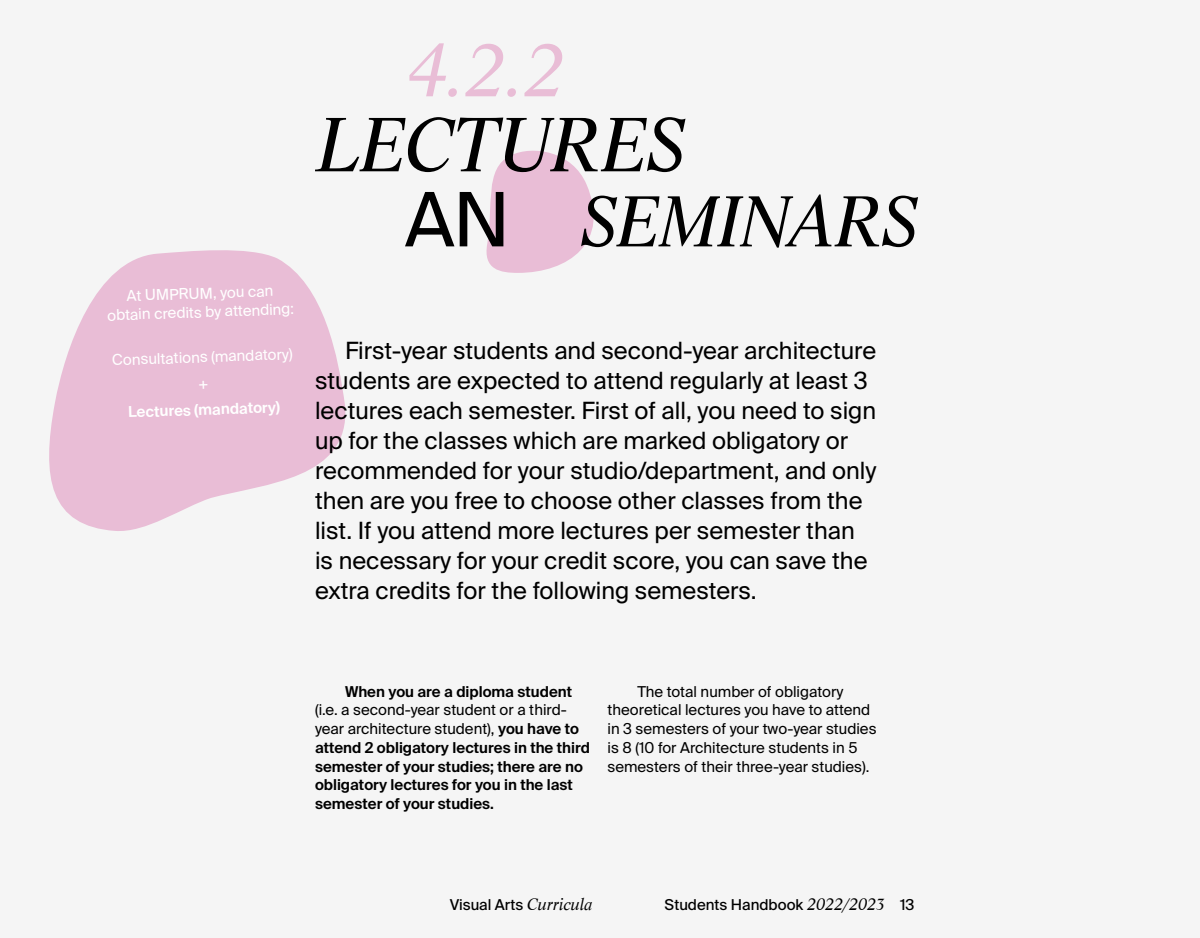
<style>
.page{position:relative;width:1200px;height:938px;background:#f5f5f5}
.page>*{position:absolute;margin:0;border:0;box-sizing:border-box;transform-origin:0 0}
.t1{font:italic 80px "Life T";letter-spacing:-.02em;color:#000}
.t2{font:italic 80px "Life T";color:#e9bdd6}
.t3{font:italic 75px "Life T";letter-spacing:-.04em;color:#000}
.t4{font:23.75px/30px "Suisse Intl";color:#000}
.t5{font:600 15px/18.8px "Suisse Intl";color:#000}
.t6{font:15px/18.8px "Suisse Intl";color:#000}
.t7{font:15px/18.8px "Suisse Intl";color:#fff;text-align:center}
.t8{font:15px "Suisse Intl";color:#000}
.t9{font:600 15px "Suisse Intl";color:#fff}
.s1{font-family:"Suisse Intl";font-style:normal}
.s2{font-family:"Suisse Intl";font-style:normal;color:#e9bdd6}
.s3{font-weight:400}
.s4{font-family:"Life T";font-style:italic;font-size:17.5px}
</style>
<div class="page">
<svg style="left:486px;top:150px;width:108px;height:123px"></svg>
<svg style="left:49px;top:250px;width:297px;height:281px;fill:#e9bdd6"></svg>
<p class="t7" style="left:106px;top:287px;width:188px;rotate:-2deg">At UMPRUM, you can obtain credits by attending:</p>
<p class="t7" style="left:112px;top:347px;width:182px;line-height:26.2px;rotate:-2deg">Consultations (mandatory) +</p>
<p class="t9" style="left:128px;top:403px;width:153px;rotate:-2deg">Lectures (mandatory)</p>
<h1 class="t2" style="left:405px;top:25px;width:162px">4.2.2</h1>
<h1 class="t1" style="left:315px;top:100px;width:372px">LECTURES</h1>
<h2 class="t3" style="left:405px;top:179px;width:515px"><span class="s1">AN</span><span class="s2">D</span> SEMINARS</h2>
<p class="t4" style="left:315px;top:335px;width:563px;text-indent:30px">First-year students and second-year architecture students are expected to attend regularly at least 3 lectures each semester. First of all, you need to sign up for the classes which are marked obligatory or recommended for your studio/department, and only then are you free to choose other classes from the list. If you attend more lectures per semester than is necessary for your credit score, you can save the extra credits for the following semesters.</p>
<p class="t5" style="left:345px;top:682px;width:229px">When you are a diploma student</p>
<p class="t5" style="left:315px;top:700px;width:276px"><span class="s3">(i.e. a second-year student or a third&shy;year architecture student),</span> you have to attend 2 obligatory lectures in the third semester of your studies; there are no obligatory lectures for you in the last semester of your studies.</p>
<p class="t6" style="left:608px;top:682px;width:271px;text-indent:30px">The total number of obligatory theoretical lectures you have to attend in 3 semesters of your two-year studies is 8 (10 for Architecture students in 5 semesters of their three-year studies).</p>
<p class="t8" style="left:450px;top:896px;width:144px">Visual Arts <span class="s4">Curricula</span></p>
<p class="t8" style="left:665px;top:896px;width:251px">Students Handbook <span class="s4">2022/2023</span> 13</p>
</div>
